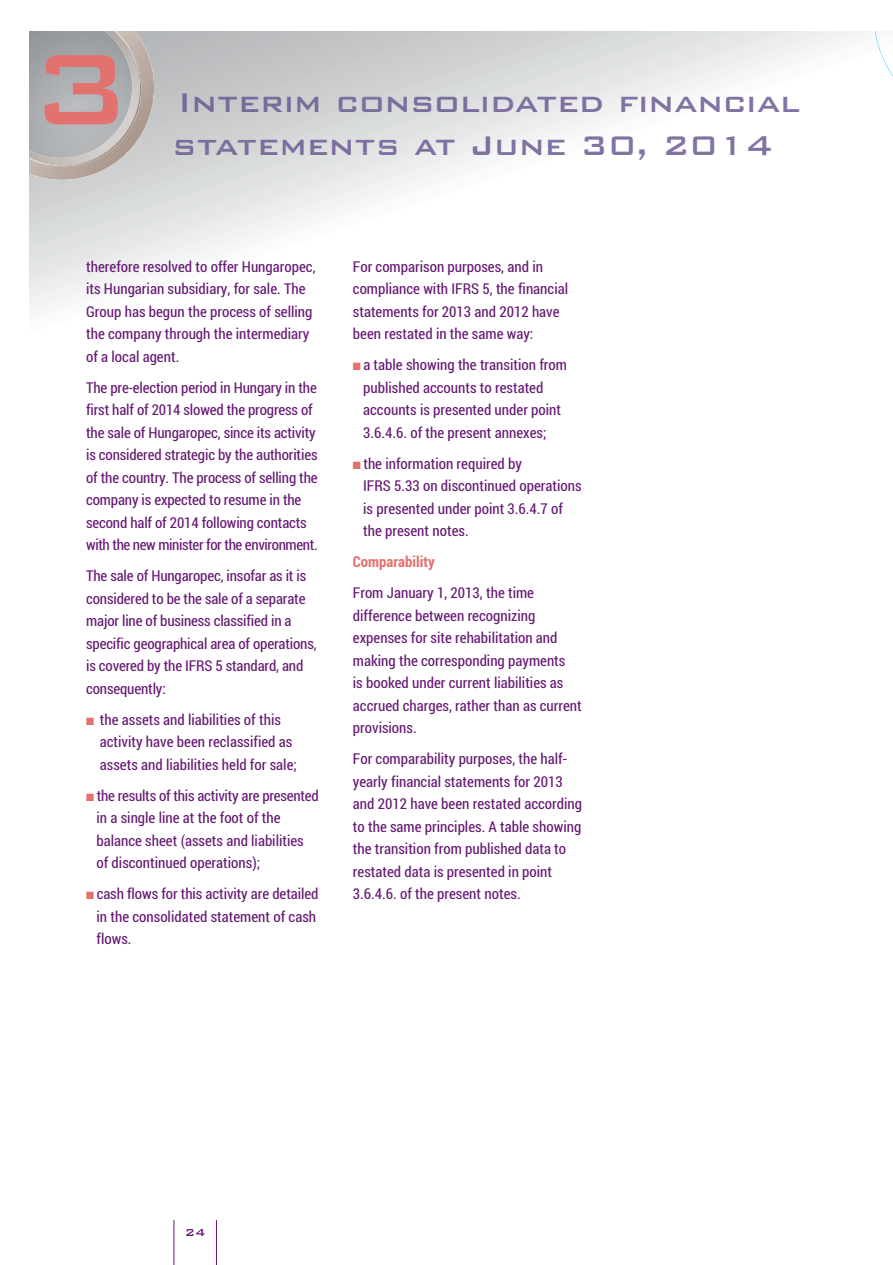
<style>
.page{position:relative;width:893px;height:1265px;background:#fff}
.page>*{position:absolute;margin:0;border:0;box-sizing:border-box;transform-origin:0 0}
.t1{font:500 134.25px "Bank Gothic BT";color:#e2726e}
.t2{font:500 36px/43.2px "Bank Gothic BT";color:#8273a4}
.t3{font:15px/22.5px "Roboto Condensed";color:#661973}
.t4{font:700 15px "Roboto Condensed";color:#e2726e}
.t5{font:500 13.5px "Bank Gothic BT";color:#661973}
.s1{color:#776a99}
.s2{color:#786a99}
.s3{color:#786b99}
.s4{color:#796b9a}
.s5{color:#796b9b}
.s6{color:#7a6c9c}
.s7{color:#7b6d9c}
.s8{color:#7b6d9d}
.s9{color:#7c6e9e}
.s10{color:#7d6f9f}
.s11{color:#7e6f9f}
.s12{color:#7e70a0}
.s13{color:#7f71a1}
.s14{color:#8071a1}
.s15{color:#8072a2}
.s16{color:#8172a3}
.s17{color:#7a6c9b}
.s18{color:#7f70a0}
.s19{color:#8072a3}
.s20{color:#8173a4}
.s21{color:#e2726e}
</style>
<div class="page">
<svg style="left:29px;top:31px;width:841px;height:280px"></svg>
<div style="left:182px;top:94px;width:617px;height:18px;background:linear-gradient(to right,#c0c2c4,#fff)"></div>
<div style="left:175px;top:137px;width:595px;height:23px;background:linear-gradient(to right,#cfd1d2,#fff)"></div>
<hr style="left:173px;top:1220px;width:1px;height:45px;background:#661973">
<hr style="left:216px;top:1220px;width:1px;height:45px;background:#661973">
<svg style="left:29px;top:31px;width:125px;height:149px;background:#b2b1b1"></svg>
<svg style="left:874px;top:31px;width:19px;height:46px"></svg>
<h1 class="t1" style="left:30px;top:16px;width:105px">3</h1>
<h2 class="t2" style="left:172px;top:80px;width:628px"><span class="s1">I</span><span class="s2">nt</span><span class="s3">e</span><span class="s4">r</span><span class="s5">im</span> <span class="s6">co</span><span class="s7">n</span><span class="s8">so</span><span class="s9">l</span><span class="s10">idat</span><span class="s11">e</span><span class="s12">d</span> <span class="s13">f</span><span class="s14">in</span><span class="s15">a</span><span class="s16">nc</span>ial <span class="s17">st</span><span class="s6">at</span><span class="s7">e</span><span class="s8">me</span><span class="s9">n</span><span class="s10">ts</span> <span class="s11">a</span><span class="s12">t</span> <span class="s18">J</span><span class="s13">u</span><span class="s14">n</span><span class="s19">e</span> <span class="s16">3</span><span class="s20">0</span>, 2014</h2>
<p class="t3" style="left:86px;top:256px;width:231px">therefore resolved to offer Hungaropec, its Hungarian subsidiary, for sale. The Group has begun the process of selling the company through the intermediary of a local agent.</p>
<p class="t3" style="left:86px;top:377px;width:233px">The pre-election period in Hungary in the first half of 2014 slowed the progress of the sale of Hungaropec, since its activity is considered strategic by the authorities of the country. The process of selling the company is expected to resume in the second half of 2014 following contacts with the new minister for the environment.</p>
<p class="t3" style="left:86px;top:565px;width:232px">The sale of Hungaropec, insofar as it is considered to be the sale of a separate major line of business classified in a specific geographical area of operations, is covered by the IFRS 5 standard, and consequently:</p>
<p class="t3" style="left:100px;top:709px;width:198px;text-indent:-14px"><span class="s21">■</span> the assets and liabilities of this activity have been reclassified as assets and liabilities held for sale;</p>
<p class="t3" style="left:96px;top:785px;width:223px;text-indent:-10px"><span class="s21">■</span> the results of this activity are presented in a single line at the foot of the balance sheet (assets and liabilities of discontinued operations);</p>
<p class="t3" style="left:96px;top:883px;width:223px;text-indent:-10px"><span class="s21">■</span> cash flows for this activity are detailed in the consolidated statement of cash flows.</p>
<p class="t3" style="left:353px;top:256px;width:217px">For comparison purposes, and in compliance with IFRS 5, the financial statements for 2013 and 2012 have been restated in the same way:</p>
<p class="t3" style="left:363px;top:354px;width:205px;text-indent:-10px"><span class="s21">■</span> a table showing the transition from published accounts to restated accounts is presented under point 3.6.4.6. of the present annexes;</p>
<p class="t3" style="left:363px;top:453px;width:220px;text-indent:-10px"><span class="s21">■</span> the information required by<br>IFRS 5.33 on discontinued operations is presented under point 3.6.4.7 of the present notes.</p>
<p class="t4" style="left:353px;top:554px;width:83px">Comparability</p>
<p class="t3" style="left:353px;top:582px;width:230px">From January 1, 2013, the time difference between recognizing expenses for site rehabilitation and making the corresponding payments<br>is booked under current liabilities as accrued charges, rather than as current provisions.</p>
<p class="t3" style="left:353px;top:748px;width:230px">For comparability purposes, the half&shy;yearly financial statements for 2013 and 2012 have been restated according to the same principles. A table showing the transition from published data to restated data is presented in point 3.6.4.6. of the present notes.</p>
<p class="t5" style="left:185px;top:1224px;width:22px">24</p>
</div>
